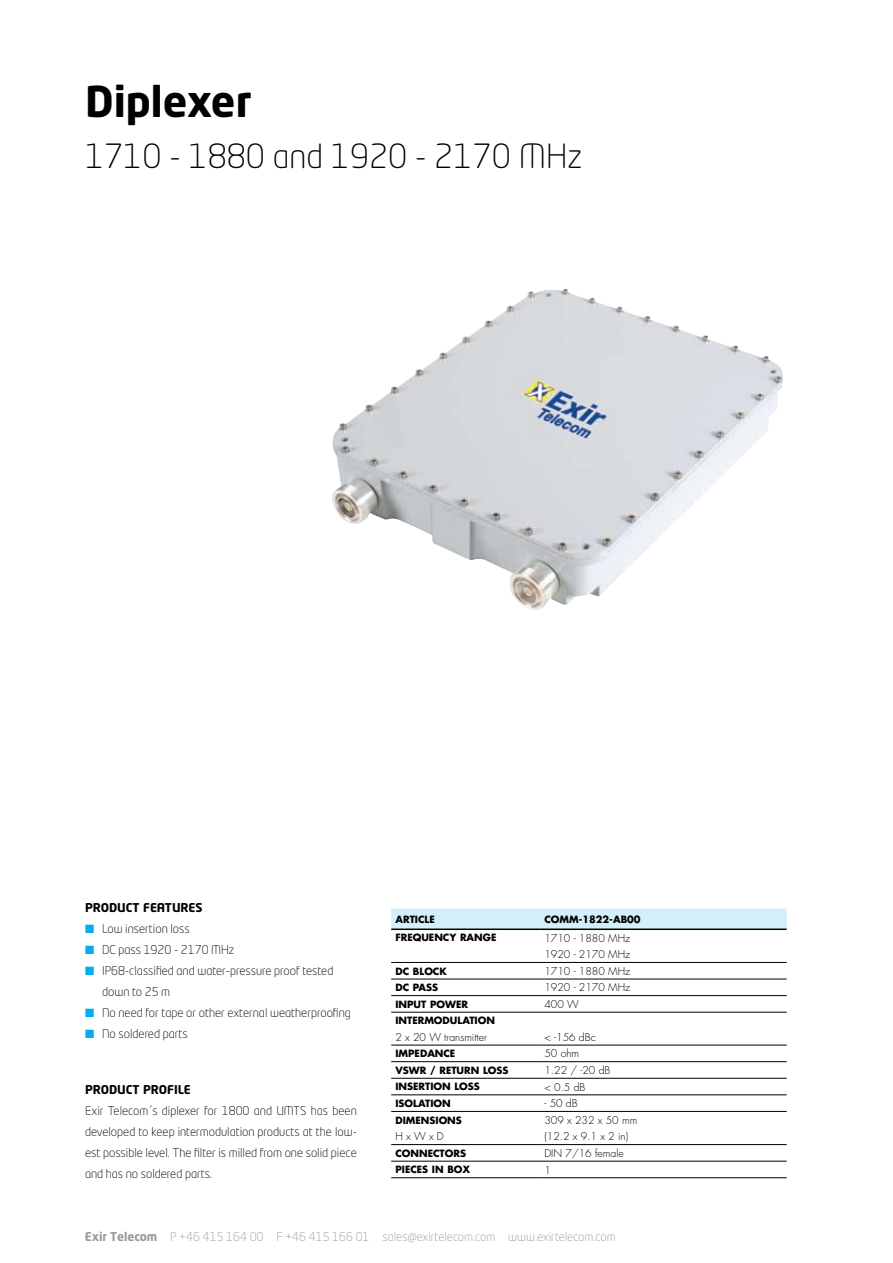
<style>
.page{position:relative;width:893px;height:1263px;background:#fff}
.page>*{position:absolute;margin:0;border:0;box-sizing:border-box;transform-origin:0 0}
.t1{font:700 42px "Neo Tech Std";color:#000}
.t2{font:300 33px "Neo Tech Std";color:#000}
.t3{font:300 12px/21px "Neo Tech Std";color:#000}
.t4{font:300 12px "Neo Tech Std";color:#999b9e}
.t5{font:700 12px "Neo Tech Std";color:#000}
.t6{font:300 10.5px/16.6px "Futura";color:#000}
.t7{font:700 9.75px "Futura";color:#000}
.s1{color:#00aeef}
.s2{font-weight:700}
</style>
<div class="page">
<img style="left:332px;top:289px;width:451px;height:321px">
<div style="left:391px;top:908px;width:396px;height:20px;background:#d4effc"></div>
<hr style="left:540px;top:1045px;width:247px;height:1px;background:#000">
<hr style="left:540px;top:1144px;width:247px;height:1px;background:#000">
<hr style="left:391px;top:1078px;width:149px;height:1px;background:#000">
<hr style="left:540px;top:1078px;width:247px;height:1px;background:#000">
<hr style="left:391px;top:1094px;width:149px;height:1px;background:#000">
<hr style="left:540px;top:1094px;width:247px;height:1px;background:#000">
<hr style="left:391px;top:1061px;width:149px;height:1px;background:#000">
<hr style="left:540px;top:1061px;width:247px;height:1px;background:#000">
<hr style="left:391px;top:928px;width:149px;height:2px;background:#000">
<hr style="left:540px;top:928px;width:247px;height:2px;background:#000">
<hr style="left:391px;top:979px;width:149px;height:1px;background:#000">
<hr style="left:540px;top:979px;width:247px;height:1px;background:#000">
<hr style="left:391px;top:1012px;width:149px;height:1px;background:#000">
<hr style="left:540px;top:1012px;width:247px;height:1px;background:#000">
<hr style="left:391px;top:1045px;width:149px;height:1px;background:#000">
<hr style="left:391px;top:1111px;width:149px;height:1px;background:#000">
<hr style="left:540px;top:1111px;width:247px;height:1px;background:#000">
<hr style="left:391px;top:1144px;width:149px;height:1px;background:#000">
<hr style="left:391px;top:962px;width:149px;height:1px;background:#000">
<hr style="left:540px;top:962px;width:247px;height:1px;background:#000">
<hr style="left:391px;top:995px;width:149px;height:1px;background:#000">
<hr style="left:540px;top:995px;width:247px;height:1px;background:#000">
<hr style="left:391px;top:1161px;width:149px;height:1px;background:#000">
<hr style="left:540px;top:1161px;width:247px;height:1px;background:#000">
<hr style="left:391px;top:1177px;width:149px;height:1px;background:#000">
<hr style="left:540px;top:1177px;width:247px;height:1px;background:#000">
<h1 class="t1" style="left:85px;top:75px;width:168px">Diplexer</h1>
<h2 class="t2" style="left:85px;top:136px;width:498px">1710 - 1880 and 1920 - 2170 MHz</h2>
<p class="t5" style="left:85px;top:899px;width:119px">PRODUCT FEATURES</p>
<p class="t3" style="left:85px;top:917px;width:106px"><span class="s1">■</span> Low insertion loss</p>
<p class="t3" style="left:85px;top:938px;width:151px"><span class="s1">■</span> DC pass 1920 - 2170 MHz</p>
<p class="t3" style="left:102px;top:959px;width:233px;text-indent:-17px"><span class="s1">■</span> IP68-classified and water-pressure proof tested down to 25 m</p>
<p class="t3" style="left:85px;top:1001px;width:267px"><span class="s1">■</span> No need for tape or other external weatherproofing</p>
<p class="t3" style="left:85px;top:1022px;width:104px"><span class="s1">■</span> No soldered parts</p>
<p class="t5" style="left:85px;top:1082px;width:107px">PRODUCT PROFILE</p>
<p class="t3" style="left:85px;top:1100px;width:273px;text-align:justify">Exir Telecom´s diplexer for 1800 and UMTS has been developed to keep intermodulation products at the low&shy;est possible level. The filter is milled from one solid piece and has no soldered parts.</p>
<p class="t7" style="left:395px;top:912px;width:41px">ARTICLE</p>
<p class="t7" style="left:544px;top:912px;width:98px">COMM-1822-AB00</p>
<p class="t7" style="left:395px;top:931px;width:102px">FREQUENCY RANGE</p>
<p class="t6" style="left:544px;top:929px;width:87px">1710 - 1880 MHz<br>1920 - 2170 MHz</p>
<p class="t7" style="left:395px;top:964px;width:53px">DC BLOCK</p>
<p class="t6" style="left:544px;top:963px;width:87px">1710 - 1880 MHz</p>
<p class="t7" style="left:395px;top:981px;width:44px">DC PASS</p>
<p class="t6" style="left:544px;top:979px;width:87px">1920 - 2170 MHz</p>
<p class="t7" style="left:395px;top:997px;width:74px">INPUT POWER</p>
<p class="t6" style="left:544px;top:996px;width:36px">400 W</p>
<p class="t7" style="left:395px;top:1014px;width:101px">INTERMODULATION</p>
<p class="t6" style="left:395px;top:1029px;width:93px">2 x 20 W transmitter</p>
<p class="t6" style="left:544px;top:1029px;width:53px">&lt; -156 dBc</p>
<p class="t7" style="left:395px;top:1047px;width:61px">IMPEDANCE</p>
<p class="t6" style="left:544px;top:1045px;width:36px">50 ohm</p>
<p class="t7" style="left:395px;top:1063px;width:115px">VSWR / RETURN LOSS</p>
<p class="t6" style="left:544px;top:1062px;width:68px">1.22 / -20 dB</p>
<p class="t7" style="left:395px;top:1080px;width:86px">INSERTION LOSS</p>
<p class="t6" style="left:544px;top:1078px;width:43px">&lt; 0.5 dB</p>
<p class="t7" style="left:395px;top:1096px;width:57px">ISOLATION</p>
<p class="t6" style="left:544px;top:1095px;width:35px">- 50 dB</p>
<p class="t7" style="left:395px;top:1113px;width:68px">DIMENSIONS</p>
<p class="t6" style="left:544px;top:1112px;width:94px">309 x 232 x 50 mm</p>
<p class="t6" style="left:395px;top:1128px;width:50px">H x W x D</p>
<p class="t6" style="left:544px;top:1128px;width:85px">(12.2 x 9.1 x 2 in)</p>
<p class="t7" style="left:395px;top:1146px;width:72px">CONNECTORS</p>
<p class="t6" style="left:544px;top:1145px;width:81px">DIN 7/16 female</p>
<p class="t7" style="left:395px;top:1163px;width:76px">PIECES IN BOX</p>
<p class="t6" style="left:544px;top:1161px;width:8px">1</p>
<p class="t4" style="left:85px;top:1230px;width:532px"><span class="s2">Exir Telecom</span> P +46 415 164 00 F +46 415 166 01 sales@exirtelecom.com www.exirtelecom.com</p>
</div>
